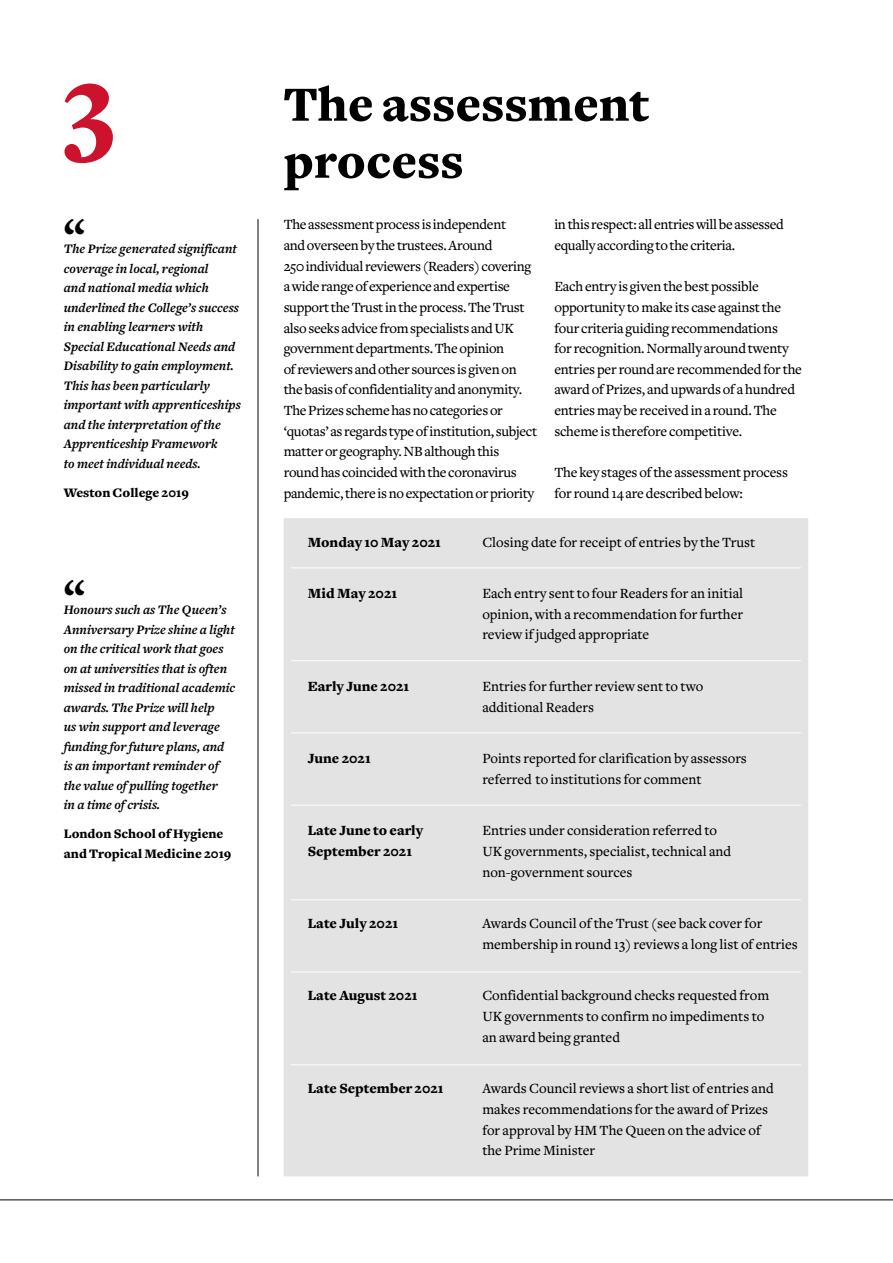
<style>
.page{position:relative;width:893px;height:1263px;background:#fff}
.page>*{position:absolute;margin:0;border:0;box-sizing:border-box;transform-origin:0 0}
.t1{font:900 114px "Freight Text";color:#cd122d}
.t2{font:900 51px/57px "Freight Text";color:#000}
.t3{font:900 45px "Freight Text";color:#000}
.t4{font:500 14.7px/20.5px "Freight Text";letter-spacing:-.015em;color:#000}
.t5{font:900 14.7px/20.5px "Freight Text";color:#000}
.t6{font:italic 700 13.5px/19.5px "Freight Text";color:#000}
.t7{font:900 13.5px/19.5px "Freight Text";color:#000}
</style>
<div class="page">
<hr style="left:0;top:1199px;width:893px;height:1px;background:#000">
<hr style="left:258px;top:219px;width:1px;height:957px;background:#000">
<div style="left:284px;top:518px;width:524px;height:658px;background:#e3e3e3"></div>
<hr style="left:291px;top:568px;width:187px;height:1px;background:#fff">
<hr style="left:478px;top:568px;width:323px;height:1px;background:#fff">
<hr style="left:291px;top:660px;width:187px;height:1px;background:#fff">
<hr style="left:478px;top:660px;width:323px;height:1px;background:#fff">
<hr style="left:291px;top:733px;width:187px;height:1px;background:#fff">
<hr style="left:478px;top:733px;width:323px;height:1px;background:#fff">
<hr style="left:291px;top:805px;width:187px;height:1px;background:#fff">
<hr style="left:478px;top:805px;width:323px;height:1px;background:#fff">
<hr style="left:291px;top:899px;width:187px;height:1px;background:#fff">
<hr style="left:478px;top:899px;width:323px;height:1px;background:#fff">
<hr style="left:291px;top:972px;width:187px;height:1px;background:#fff">
<hr style="left:478px;top:972px;width:323px;height:1px;background:#fff">
<hr style="left:291px;top:1064px;width:187px;height:1px;background:#fff">
<hr style="left:478px;top:1064px;width:323px;height:1px;background:#fff">
<h1 class="t1" style="left:64px;top:38px;width:53px">3</h1>
<h2 class="t2" style="left:284px;top:77px;width:367px">The assessment process</h2>
<h3 class="t3" style="left:64px;top:209px;width:23px">“</h3>
<p class="t6" style="left:64px;top:240px;width:179px">The Prize generated significant coverage in local, regional<br>and national media which underlined the College’s success in enabling learners with<br>Special Educational Needs and<br>Disability to gain employment.<br>This has been particularly important with apprenticeships and the interpretation of the<br>Apprenticeship Framework<br>to meet individual needs.</p>
<p class="t7" style="left:64px;top:483px;width:127px">Weston College 2019</p>
<h3 class="t3" style="left:64px;top:569px;width:23px">“</h3>
<p class="t6" style="left:64px;top:600px;width:173px">Honours such as The Queen’s<br>Anniversary Prize shine a light on the critical work that goes on at universities that is often missed in traditional academic awards. The Prize will help<br>us win support and leverage funding for future plans, and is an important reminder of the value of pulling together<br>in a time of crisis.</p>
<p class="t7" style="left:64px;top:824px;width:169px">London School of Hygiene and Tropical Medicine 2019</p>
<p class="t4" style="left:284px;top:215px;width:255px">The assessment process is independent<br>and overseen by the trustees. Around 250individual reviewers (Readers) covering a wide range of experience and expertise support the Trust in the process. The Trust also seeks advice from specialists and UK government departments. The opinion<br>of reviewers and other sources is given on the basis of confidentiality and anonymity.<br>ThePrizes scheme has no categories or ‘quotas’ as regards type of institution, subject matter or geography. NB although this round has coincided with the coronavirus pandemic, there is noexpectation or priority</p>
<p class="t4" style="left:554px;top:215px;width:231px">in this respect: all entries will be assessed equally according to the criteria.</p>
<p class="t4" style="left:554px;top:277px;width:249px">Each entry is given the best possible opportunity to make its case against the four criteria guiding recommendations<br>for recognition. Normally around twenty entries per round are recommended for the award of Prizes, and upwards of a hundred entries may be received in a round. The scheme is therefore competitive.</p>
<p class="t4" style="left:554px;top:462px;width:235px">The key stages of the assessment process forround 14 are described below:</p>
<p class="t5" style="left:308px;top:532px;width:135px">Monday 10 May 2021</p>
<p class="t4" style="left:482px;top:532px;width:274px">Closing date for receipt of entries by the Trust</p>
<p class="t5" style="left:308px;top:583px;width:91px">Mid May 2021</p>
<p class="t4" style="left:482px;top:583px;width:262px;text-align:justify">Each entry sent to four Readers for an initial opinion, with a recommendation for further review ifjudged appropriate</p>
<p class="t5" style="left:308px;top:676px;width:103px">Early June 2021</p>
<p class="t4" style="left:482px;top:676px;width:223px">Entries for further review sent to two additional Readers</p>
<p class="t5" style="left:308px;top:748px;width:64px">June 2021</p>
<p class="t4" style="left:482px;top:748px;width:266px">Points reported for clarification by assessors referred to institutions for comment</p>
<p class="t5" style="left:308px;top:821px;width:117px">Late June to early<br>September 2021</p>
<p class="t4" style="left:482px;top:821px;width:250px">Entries under consideration referred to<br>UK governments, specialist, technical and non‑government sources</p>
<p class="t5" style="left:308px;top:913px;width:92px">Late July 2021</p>
<p class="t4" style="left:482px;top:913px;width:317px">Awards Council of the Trust (see back cover for membership in round 13) reviews a long list of entries</p>
<p class="t5" style="left:308px;top:986px;width:111px">Late August 2021</p>
<p class="t4" style="left:482px;top:986px;width:289px">Confidential background checks requested from<br>UK governments to confirm no impediments to an award being granted</p>
<p class="t5" style="left:308px;top:1078px;width:137px">Late September 2021</p>
<p class="t4" style="left:482px;top:1078px;width:293px">Awards Council reviews a short list of entries and makes recommendations for the award of Prizes for approval by HM The Queen on the advice of the Prime Minister</p>
</div>
